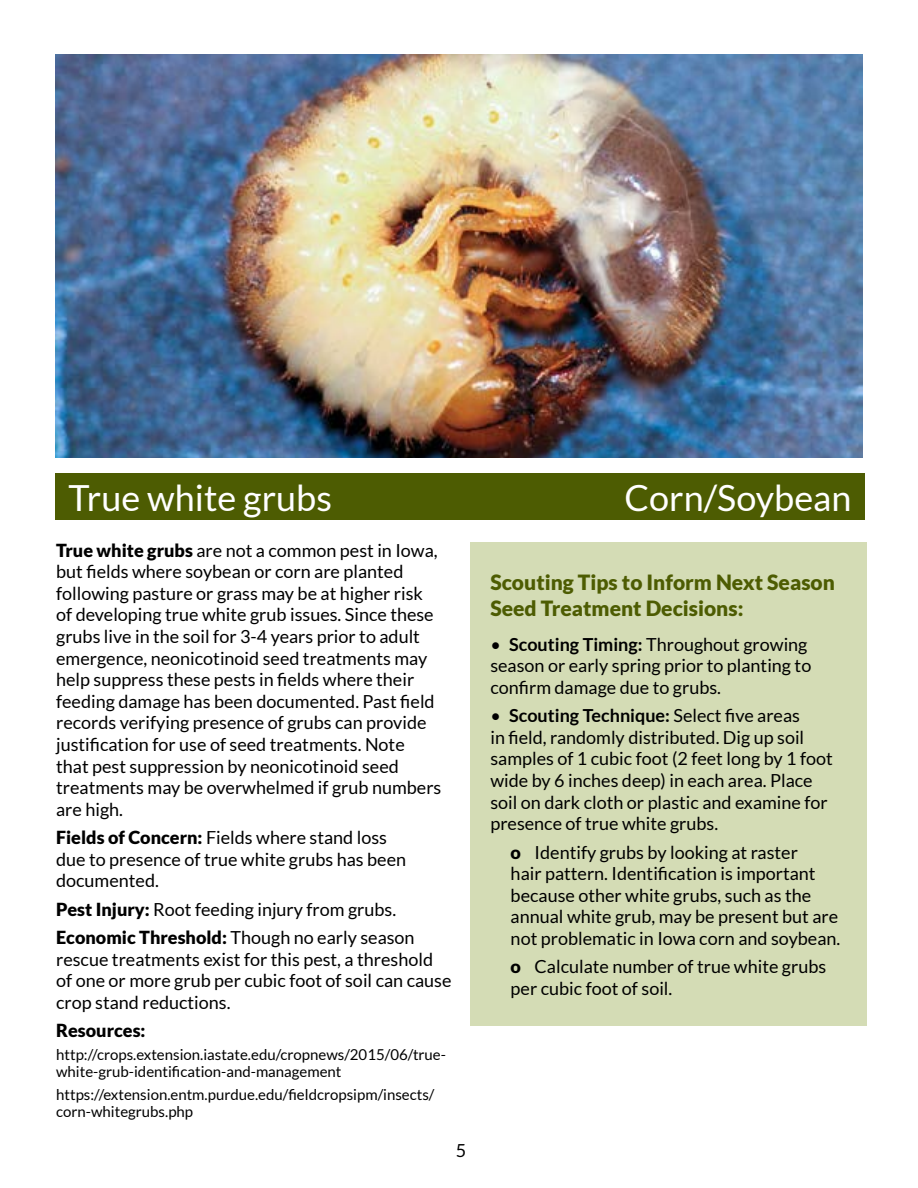
<style>
.page{position:relative;width:918px;height:1188px;background:#fff}
.page>*{position:absolute;margin:0;border:0;box-sizing:border-box;transform-origin:0 0}
.t1{font:36px "Lato";color:#fff}
.t2{font:900 21px/25.5px "Lato";color:#4d5c02}
.t3{font:18px/21.6px "Lato";color:#000}
.t4{font:900 18px "Lato";color:#000}
.t5{font:15px/16.5px "Lato";color:#000}
.s1{font-weight:900}
.s2{font-weight:700}
</style>
<div class="page">
<div style="left:55px;top:473px;width:810px;height:46px;background:#4d5c02"></div>
<img style="left:55px;top:54px;width:808px;height:404px">
<div style="left:470px;top:542px;width:396px;height:484px;background:#d4dcb5"></div>
<h1 class="t1" style="left:69px;top:478px;width:265px">True white grubs</h1>
<h1 class="t1" style="left:625px;top:478px;width:228px">Corn/Soybean</h1>
<p class="t3" style="left:56px;top:539px;width:387px"><span class="s1">True white grubs</span> are not a common pest in Iowa, but fields where soybean or corn are planted following pasture or grass may be at higher risk of developing true white grub issues. Since these grubs live in the soil for 3-4 years prior to adult emergence, neonicotinoid seed treatments may help suppress these pests in fields where their feeding damage has been documented. Past field records verifying presence of grubs can provide justification for use of seed treatments. Note that pest suppression by neonicotinoid seed treatments may be overwhelmed if grub numbers are high.</p>
<p class="t3" style="left:56px;top:827px;width:351px"><span class="s1">Fields of Concern:</span> Fields where stand loss due to presence of true white grubs has been documented.</p>
<p class="t3" style="left:56px;top:895px;width:360px;line-height:28.3px"><span class="s1">Pest Injury:</span> Root feeding injury from grubs.<br><span class="s1">Economic Threshold:</span> Though no early season</p>
<p class="t3" style="left:56px;top:948px;width:397px">rescue treatments exist for this pest, a threshold of one or more grub per cubic foot of soil can cause crop stand reductions.</p>
<p class="t4" style="left:56px;top:1020px;width:91px">Resources:</p>
<p class="t5" style="left:56px;top:1047px;width:391px">http://crops.extension.iastate.edu/cropnews/2015/06/true&shy;white-grub-identification-and-management</p>
<p class="t5" style="left:56px;top:1086px;width:380px">https://extension.entm.purdue.edu/fieldcropsipm/insects/ corn-whitegrubs.php</p>
<p class="t3" style="left:456px;top:1140px;width:12px">5</p>
<p class="t2" style="left:490px;top:569px;width:346px">Scouting Tips to Inform Next Season<br>Seed Treatment Decisions:</p>
<p class="t3" style="left:490px;top:633px;width:322px">• <span class="s2">Scouting Timing:</span> Throughout growing season or early spring prior to planting to confirm damage due to grubs.</p>
<p class="t3" style="left:490px;top:705px;width:344px">• <span class="s2">Scouting Technique:</span> Select five areas<br>in field, randomly distributed. Dig up soil samples of 1 cubic foot (2 feet long by 1 foot wide by 6 inches deep) in each area. Place soil on dark cloth or plastic and examine for presence of true white grubs.</p>
<p class="t3" style="left:511px;top:841px;width:331px"><span class="s1">o</span> Identify grubs by looking at raster<br>hair pattern. Identification is important because other white grubs, such as the annual white grub, may be present but are not problematic in Iowa corn and soybean.</p>
<p class="t3" style="left:511px;top:956px;width:317px"><span class="s1">o</span> Calculate number of true white grubs per cubic foot of soil.</p>
</div>
